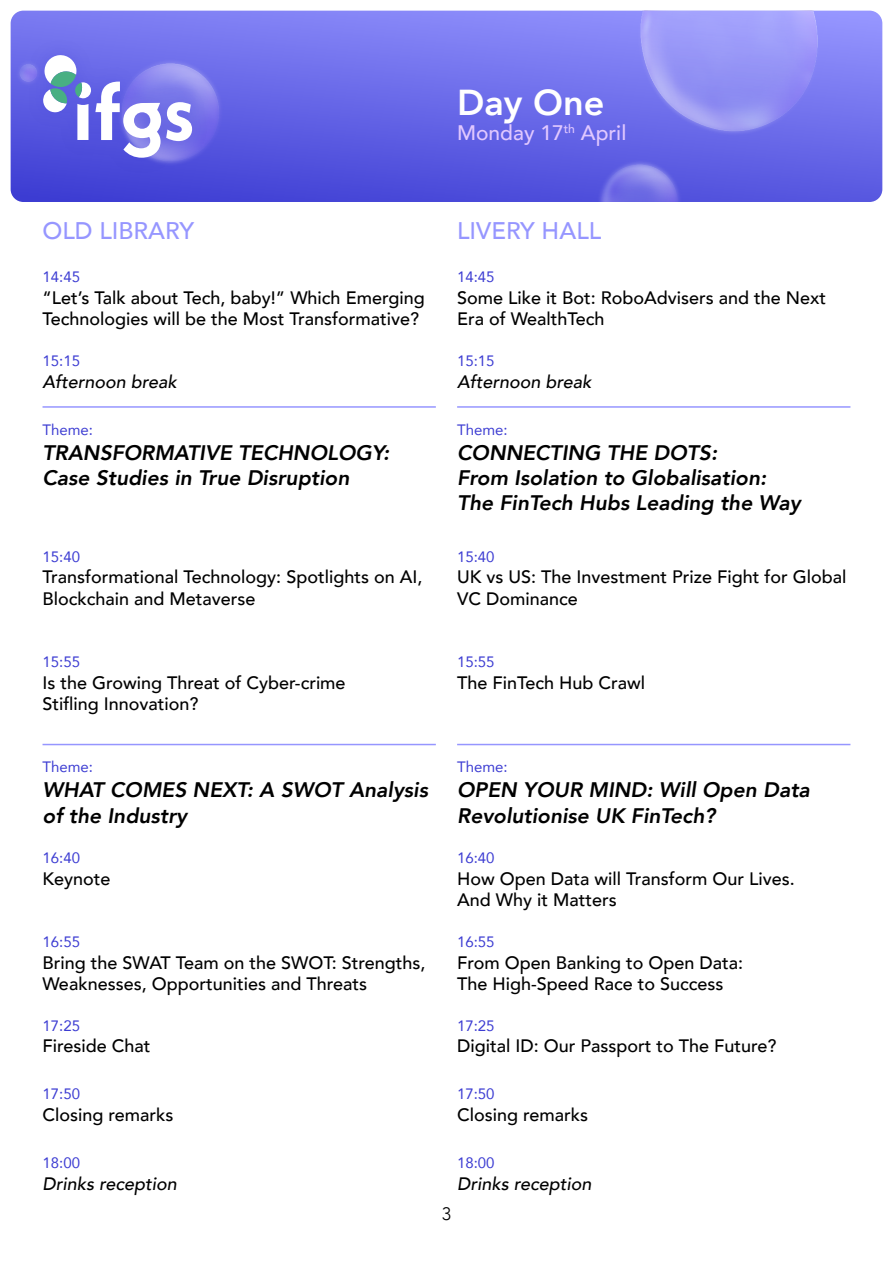
<style>
.page{position:relative;width:893px;height:1263px;background:#fff}
.page>*{position:absolute;margin:0;border:0;box-sizing:border-box;transform-origin:0 0}
.t1{font:800 36px "Avenir";color:#fff}
.t2{font:500 24px "Avenir";color:#9696ff}
.t3{font:italic 800 21px/25.2px "Avenir";color:#000}
.t4{font:500 21px "Avenir";color:#e1c8ff}
.t5{font:500 18px/21.6px "Avenir";color:#000}
.t6{font:italic 500 18px "Avenir";color:#000}
.t7{font:300 18px "Avenir";color:#000}
.t8{font:15px "Avenir";color:#3c3cd2}
</style>
<div class="page">
<img style="left:11px;top:11px;width:871px;height:191px">
<div style="left:25px;top:37px;width:185px;height:139px;background:#3c3cd2;opacity:.25"></div>
<svg style="left:43px;top:54px;width:149px;height:104px"></svg>
<hr style="left:43px;top:744px;width:393px;height:1px;background:#9696ff">
<hr style="left:457px;top:744px;width:393px;height:1px;background:#9696ff">
<hr style="left:457px;top:406px;width:393px;height:2px;background:#9696ff">
<hr style="left:43px;top:406px;width:393px;height:2px;background:#9696ff">
<h1 class="t1" style="left:457px;top:75px;width:149px">Day One</h1>
<p class="t4" style="left:457px;top:115px;width:171px">Monday 17<sup>th</sup> April</p>
<h2 class="t2" style="left:43px;top:210px;width:153px">OLD LIBRARY</h2>
<h2 class="t2" style="left:457px;top:210px;width:146px">LIVERY HALL</h2>
<p class="t8" style="left:43px;top:265px;width:39px">14:45</p>
<p class="t5" style="left:43px;top:286px;width:384px">“Let’s Talk about Tech, baby!” Which Emerging<br>Technologies will be the Most Transformative?</p>
<p class="t8" style="left:43px;top:349px;width:39px">15:15</p>
<p class="t6" style="left:43px;top:371px;width:136px">Afternoon break</p>
<p class="t8" style="left:43px;top:417px;width:52px">Theme:</p>
<p class="t3" style="left:43px;top:440px;width:348px">TRANSFORMATIVE TECHNOLOGY:<br>Case Studies in True Disruption</p>
<p class="t8" style="left:43px;top:544px;width:39px">15:40</p>
<p class="t5" style="left:43px;top:565px;width:381px">Transformational Technology: Spotlights on AI,<br>Blockchain and Metaverse</p>
<p class="t8" style="left:457px;top:265px;width:39px">14:45</p>
<p class="t5" style="left:457px;top:286px;width:371px">Some Like it Bot: RoboAdvisers and the Next<br>Era of WealthTech</p>
<p class="t8" style="left:457px;top:349px;width:39px">15:15</p>
<p class="t6" style="left:457px;top:371px;width:136px">Afternoon break</p>
<p class="t8" style="left:457px;top:417px;width:52px">Theme:</p>
<p class="t3" style="left:457px;top:440px;width:345px">CONNECTING THE DOTS:<br>From Isolation to Globalisation:<br>The FinTech Hubs Leading the Way</p>
<p class="t8" style="left:457px;top:544px;width:39px">15:40</p>
<p class="t5" style="left:457px;top:565px;width:391px">UK vs US: The Investment Prize Fight for Global<br>VC Dominance</p>
<p class="t8" style="left:43px;top:650px;width:39px">15:55</p>
<p class="t5" style="left:43px;top:670px;width:305px">Is the Growing Threat of Cyber-crime<br>Stifling Innovation?</p>
<p class="t8" style="left:457px;top:650px;width:39px">15:55</p>
<p class="t5" style="left:457px;top:670px;width:190px">The FinTech Hub Crawl</p>
<p class="t8" style="left:43px;top:755px;width:52px">Theme:</p>
<p class="t3" style="left:43px;top:778px;width:387px">WHAT COMES NEXT: A SWOT Analysis of the Industry</p>
<p class="t8" style="left:457px;top:755px;width:52px">Theme:</p>
<p class="t3" style="left:457px;top:778px;width:354px">OPEN YOUR MIND: Will Open Data<br>Revolutionise UK FinTech?</p>
<p class="t8" style="left:43px;top:846px;width:39px">16:40</p>
<p class="t5" style="left:43px;top:867px;width:70px">Keynote</p>
<p class="t8" style="left:457px;top:846px;width:39px">16:40</p>
<p class="t5" style="left:457px;top:867px;width:339px">How Open Data will Transform Our Lives.<br>And Why it Matters</p>
<p class="t8" style="left:43px;top:930px;width:39px">16:55</p>
<p class="t5" style="left:43px;top:950px;width:384px">Bring the SWAT Team on the SWOT: Strengths,<br>Weaknesses, Opportunities and Threats</p>
<p class="t8" style="left:457px;top:930px;width:39px">16:55</p>
<p class="t5" style="left:457px;top:950px;width:288px">From Open Banking to Open Data:<br>The High-Speed Race to Success</p>
<p class="t8" style="left:43px;top:1013px;width:39px">17:25</p>
<p class="t5" style="left:43px;top:1034px;width:109px">Fireside Chat</p>
<p class="t8" style="left:457px;top:1013px;width:39px">17:25</p>
<p class="t5" style="left:457px;top:1034px;width:321px">Digital ID: Our Passport to The Future?</p>
<p class="t8" style="left:43px;top:1082px;width:39px">17:50</p>
<p class="t5" style="left:43px;top:1103px;width:133px">Closing remarks</p>
<p class="t8" style="left:457px;top:1082px;width:39px">17:50</p>
<p class="t5" style="left:457px;top:1103px;width:133px">Closing remarks</p>
<p class="t8" style="left:43px;top:1151px;width:39px">18:00</p>
<p class="t6" style="left:43px;top:1173px;width:136px">Drinks reception</p>
<p class="t8" style="left:457px;top:1151px;width:39px">18:00</p>
<p class="t6" style="left:457px;top:1173px;width:136px">Drinks reception</p>
<p class="t7" style="left:442px;top:1203px;width:11px">3</p>
</div>
